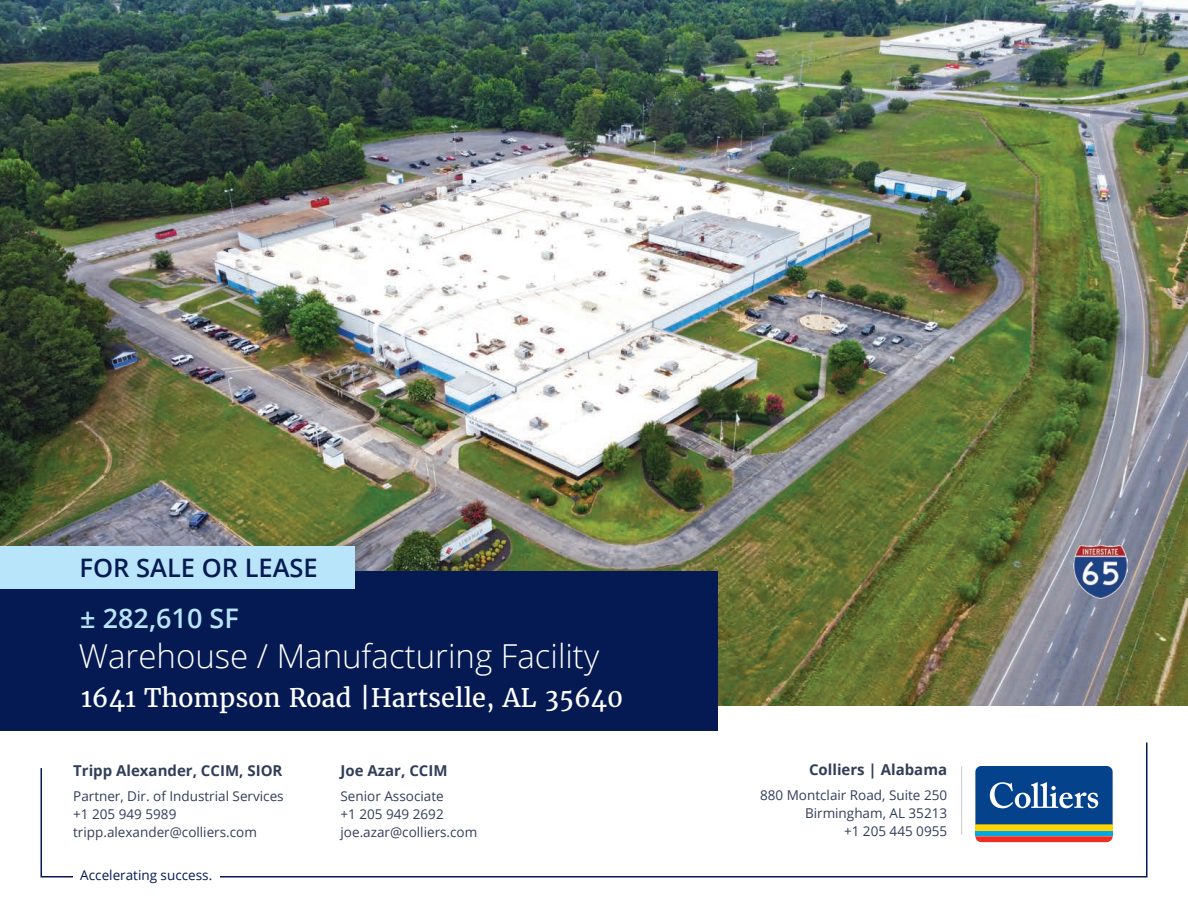
<style>
.page{position:relative;width:1188px;height:918px;background:#fff}
.page>*{position:absolute;margin:0;border:0;box-sizing:border-box;transform-origin:0 0}
.t1{font:300 33px "Open Sans";color:#fff}
.t2{font:600 27px "Open Sans";color:#b9e5fa}
.t3{font:25.5px "Merriweather";color:#fff}
.t4{font:600 25.5px "Open Sans";color:#051a53}
.t5{font:700 15px "Open Sans";color:#323e59}
.t6{font:13.5px/18px "Open Sans";color:#323e59}
.t7{font:13.5px "Open Sans";color:#051a53}
</style>
<div class="page">
<img style="left:0;top:0;width:1188px;height:706px">
<svg style="left:40px;top:742px;width:1108px;height:136px"></svg>
<div style="left:0;top:571px;width:717px;height:160px;background:#051a53"></div>
<div style="left:0;top:546px;width:354px;height:43px;background:#b9e5fa"></div>
<hr style="left:961px;top:767px;width:1px;height:68px;background:#c8c9c9">
<svg style="left:973px;top:764px;width:142px;height:80px"></svg>
<div style="left:975px;top:830px;width:138px;height:6px;background:#00a8e4"></div>
<div style="left:975px;top:824px;width:138px;height:6px;background:#fed503"></div>
<svg style="left:975px;top:836px;width:138px;height:6px"></svg>
<svg style="left:975px;top:766px;width:138px;height:58px;background:#215799"></svg>
<div style="left:73px;top:870px;width:146px;height:10px;background:#fff"></div>
<img style="left:1074px;top:544px;width:54px;height:54px">
<h3 class="t4" style="left:80px;top:550px;width:240px">FOR SALE OR LEASE</h3>
<h2 class="t2" style="left:80px;top:600px;width:160px">± 282,610 SF</h2>
<h1 class="t1" style="left:79px;top:633px;width:522px">Warehouse / Manufacturing Facility</h1>
<h3 class="t3" style="left:81px;top:682px;width:544px">1641 Thompson Road |Hartselle, AL 35640</h3>
<p class="t5" style="left:73px;top:760px;width:211px">Tripp Alexander, CCIM, SIOR</p>
<p class="t6" style="left:73px;top:787px;width:212px">Partner, Dir. of Industrial Services +1 205 949 5989 tripp.alexander@colliers.com</p>
<p class="t7" style="left:80px;top:866px;width:133px">Accelerating success.</p>
<p class="t5" style="left:341px;top:760px;width:109px">Joe Azar, CCIM</p>
<p class="t6" style="left:341px;top:787px;width:138px">Senior Associate<br>+1 205 949 2692 joe.azar@colliers.com</p>
<p class="t5" style="left:809px;top:759px;width:140px">Colliers | Alabama</p>
<p class="t6" style="left:760px;top:786px;width:189px;text-align:right">880 Montclair Road, Suite 250<br>Birmingham, AL 35213<br>+1 205 445 0955</p>
</div>
